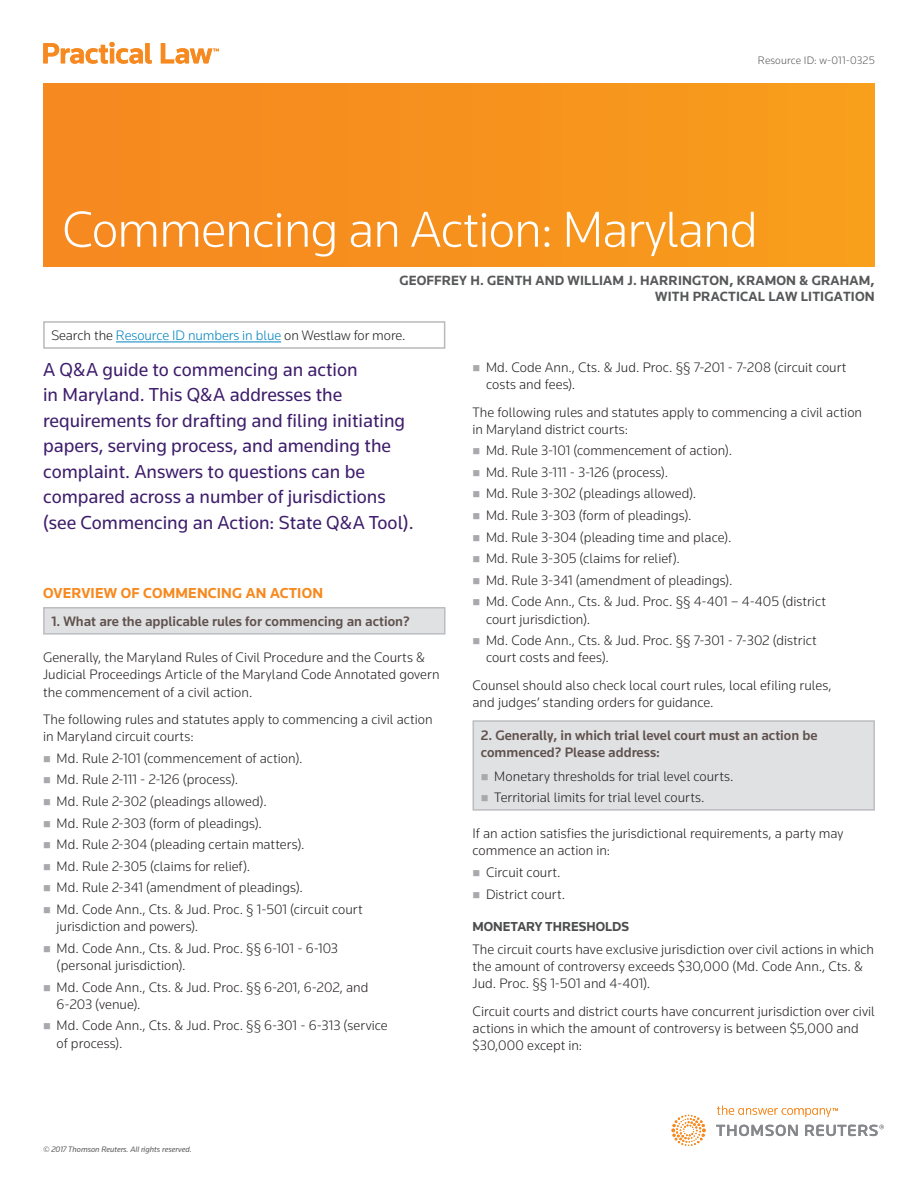
<style>
.page{position:relative;width:918px;height:1188px;background:#fff}
.page>*{position:absolute;margin:0;border:0;box-sizing:border-box;transform-origin:0 0}
.t1{font:300 52.5px "Knowledge";letter-spacing:-.02em;color:#fff}
.t2{font:19.5px/25.5px "Knowledge";color:#3e1d6b}
.t3{font:700 15px "Knowledge";letter-spacing:.015em;color:#f6891f}
.t4{font:300 14.25px/21.6px "Knowledge";color:#231f20}
.t5{font:500 14.25px/17.2px "Knowledge";color:#5f514d}
.t6{font:700 13.8px/15.8px "Knowledge";letter-spacing:.01em;color:#57585a;text-align:right}
.t7{font:700 13.5px "Knowledge";color:#4b4c4d}
.t8{font:300 11.25px "Knowledge";letter-spacing:.01em;color:#57585a}
.t9{font:italic 8.25px "Knowledge";color:#57585a}
.s1{color:#0083bf}
</style>
<div class="page">
<svg style="left:43px;top:42px;width:176px;height:22px"></svg>
<svg style="left:672px;top:1106px;width:212px;height:40px"></svg>
<hr style="left:116px;top:342px;width:165px;height:1px;background:#0083bf">
<div style="left:43px;top:321px;width:402px;height:28px;border:2px solid #b8b9bc"></div>
<div style="left:43px;top:84px;width:832px;height:183px;background:#f6911e"></div>
<div style="left:44px;top:608px;width:401px;height:26px;background:#e0e1e3"></div>
<div style="left:43px;top:607px;width:403px;height:28px;border:2px solid #bcbdc0"></div>
<div style="left:473px;top:721px;width:401px;height:89px;background:#e0e1e3"></div>
<div style="left:473px;top:720px;width:402px;height:91px;border:2px solid #bcbdc0"></div>
<p class="t8" style="left:758px;top:53px;width:118px">Resource ID: w-011-0325</p>
<h1 class="t1" style="left:62px;top:197px;width:697px">Commencing an Action: Maryland</h1>
<p class="t6" style="left:399px;top:273px;width:477px">GEOFFREY H. GENTH AND WILLIAM J. HARRINGTON, KRAMON &amp; GRAHAM,<br>WITH PRACTICAL LAW LITIGATION</p>
<p class="t4" style="left:51px;top:325px;width:356px">Search the <span class="s1">Resource ID numbers in blue</span> on Westlaw for more.</p>
<p class="t2" style="left:43px;top:356px;width:372px">A Q&amp;A guide to commencing an action<br>in Maryland. This Q&amp;A addresses the requirements for drafting and filing initiating papers, serving process, and amending the complaint. Answers to questions can be compared across a number of jurisdictions (see Commencing an Action: State Q&amp;A Tool).</p>
<p class="t3" style="left:43px;top:584px;width:282px">OVERVIEW OF COMMENCING AN ACTION</p>
<p class="t5" style="left:51px;top:613px;width:360px">1. What are the applicable rules for commencing an action?</p>
<p class="t4" style="left:43px;top:648px;width:398px;line-height:17.2px">Generally, the Maryland Rules of Civil Procedure and the Courts &amp;<br>Judicial Proceedings Article of the Maryland Code Annotated govern the commencement of a civil action.</p>
<p class="t4" style="left:43px;top:711px;width:391px;line-height:17.2px">The following rules and statutes apply to commencing a civil action in Maryland circuit courts:</p>
<p class="t4" style="left:57px;top:747px;width:308px">Md. Rule 2-101 (commencement of action).<br>Md. Rule 2-111 - 2-126 (process).<br>Md. Rule 2-302 (pleadings allowed).<br>Md. Rule 2-303 (form of pleadings).<br>Md. Rule 2-304 (pleading certain matters).<br>Md. Rule 2-305 (claims for relief).<br>Md. Rule 2-341 (amendment of pleadings).<br>Md. Code Ann., Cts. &amp; Jud. Proc. § 1-501 (circuit court</p>
<p class="t4" style="left:57px;top:915px;width:283px">jurisdiction and powers).<br>Md. Code Ann., Cts. &amp; Jud. Proc. §§ 6-101 - 6-103</p>
<p class="t4" style="left:57px;top:954px;width:313px">(personal jurisdiction).<br>Md. Code Ann., Cts. &amp; Jud. Proc. §§ 6-201, 6-202, and</p>
<p class="t4" style="left:57px;top:993px;width:333px">6-203 (venue).<br>Md. Code Ann., Cts. &amp; Jud. Proc. §§ 6-301 - 6-313 (service</p>
<p class="t4" style="left:57px;top:1032px;width:67px">of process).</p>
<p class="t4" style="left:486px;top:358px;width:362px;line-height:17.2px">Md. Code Ann., Cts. &amp; Jud. Proc. §§ 7-201 - 7-208 (circuit court costs and fees).</p>
<p class="t4" style="left:473px;top:403px;width:391px;line-height:17.2px">The following rules and statutes apply to commencing a civil action in Maryland district courts:</p>
<p class="t4" style="left:486px;top:440px;width:342px">Md. Rule 3-101 (commencement of action).<br>Md. Rule 3-111 - 3-126 (process).<br>Md. Rule 3-302 (pleadings allowed).<br>Md. Rule 3-303 (form of pleadings).<br>Md. Rule 3-304 (pleading time and place).<br>Md. Rule 3-305 (claims for relief).<br>Md. Rule 3-341 (amendment of pleadings).<br>Md. Code Ann., Cts. &amp; Jud. Proc. §§ 4-401 – 4-405 (district</p>
<p class="t4" style="left:486px;top:608px;width:332px">court jurisdiction).<br>Md. Code Ann., Cts. &amp; Jud. Proc. §§ 7-301 - 7-302 (district</p>
<p class="t4" style="left:473px;top:644px;width:361px;line-height:27.5px;text-indent:13px">court costs and fees).<br>Counsel should also check local court rules, local efiling rules,</p>
<p class="t4" style="left:473px;top:691px;width:243px">and judges’ standing orders for guidance.</p>
<p class="t5" style="left:481px;top:726px;width:338px">2. Generally, in which trial level court must an action be commenced? Please address:</p>
<p class="t4" style="left:494px;top:765px;width:241px">Monetary thresholds for trial level courts.<br>Territorial limits for trial level courts.</p>
<p class="t4" style="left:473px;top:825px;width:373px;line-height:17.2px">If an action satisfies the jurisdictional requirements, a party may commence an action in:</p>
<p class="t4" style="left:486px;top:861px;width:81px">Circuit court.<br>District court.</p>
<p class="t7" style="left:473px;top:918px;width:158px">MONETARY THRESHOLDS</p>
<p class="t4" style="left:473px;top:940px;width:403px;line-height:17.2px">The circuit courts have exclusive jurisdiction over civil actions in which the amount of controversy exceeds $30,000 (Md. Code Ann., Cts. &amp;<br>Jud. Proc. §§ 1-501 and 4-401).</p>
<p class="t4" style="left:473px;top:1002px;width:404px;line-height:17.2px">Circuit courts and district courts have concurrent jurisdiction over civil actions in which the amount of controversy is between $5,000 and $30,000 except in:</p>
<p class="t9" style="left:43px;top:1144px;width:150px">© 2017 Thomson Reuters. All rights reserved.</p>
</div>
